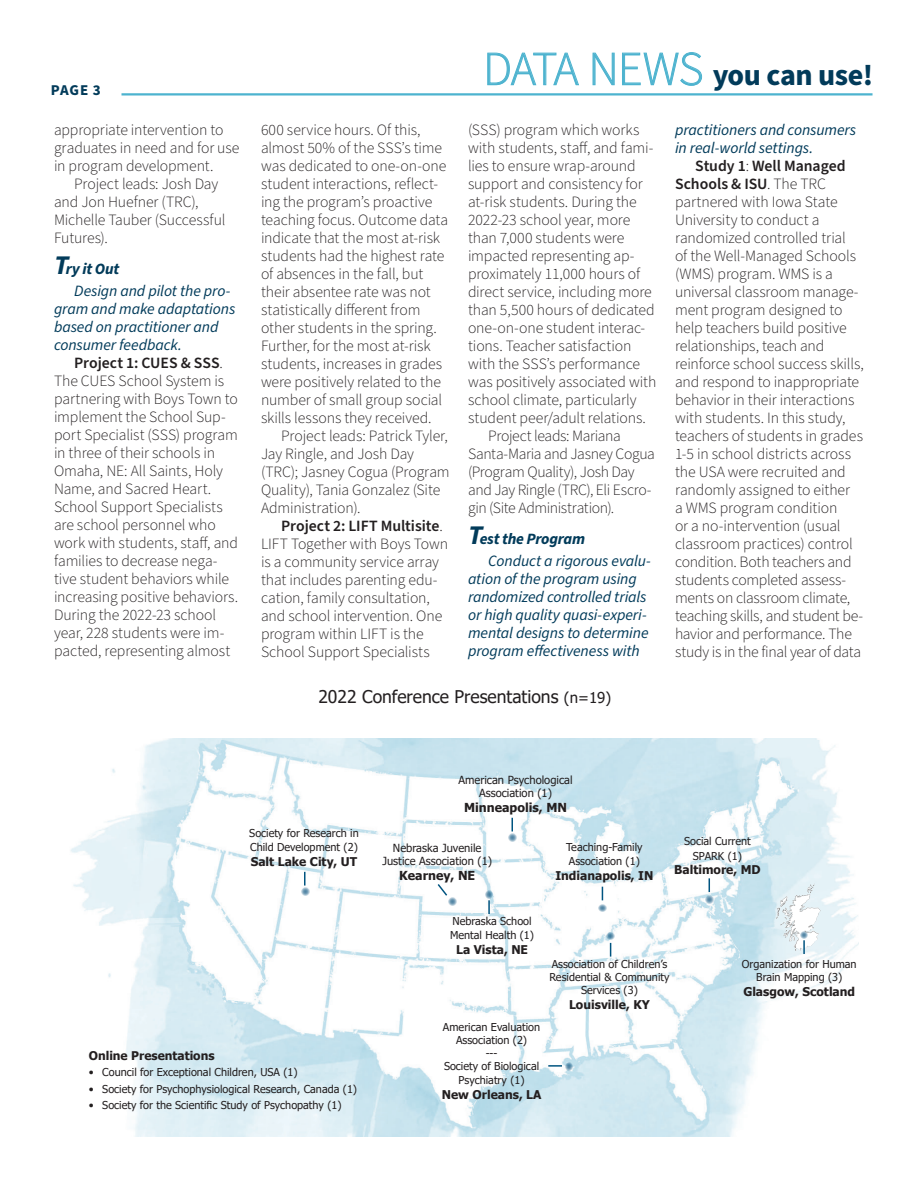
<style>
.page{position:relative;width:918px;height:1188px;background:#fff}
.page>*{position:absolute;margin:0;border:0;box-sizing:border-box;transform-origin:0 0}
.t1{font:700 30px "Source Sans Pro";letter-spacing:-.015em;color:#023b5a}
.t2{font:17.55px "Tahoma";color:#231f20}
.t3{font:300 15.75px/18px "Source Sans Pro";letter-spacing:-.01em;color:#231f20}
.t4{font:italic 15.75px/18px "Source Sans Pro";letter-spacing:-.005em;color:#023b5a}
.t5{font:700 15px "Source Sans Pro";color:#023b5a}
.t6{font:700 12.45px "Tahoma";color:#231f20}
.t7{font:700 12px "Tahoma";color:#231f20}
.t8{font:11.1px/13.4px "Tahoma";color:#231f20;text-align:center}
.t9{font:10.8px/13px "Tahoma";color:#231f20;text-align:center}
.s1{font-weight:700;font-size:27px}
.s2{font-weight:700}
.s3{font-weight:600}
.s4{font-weight:300;font-size:48px;color:#4db3cf}
.s5{font-size:15px}
</style>
<div class="page">
<hr style="left:122px;top:93px;width:751px;height:3px;background:#4db3cf">
<img style="left:70px;top:738px;width:788px;height:399px">
<svg style="left:302px;top:872px;width:7px;height:24px"></svg>
<svg style="left:607px;top:932px;width:7px;height:25px"></svg>
<svg style="left:548px;top:1063px;width:25px;height:8px"></svg>
<svg style="left:705px;top:878px;width:8px;height:26px"></svg>
<svg style="left:599px;top:887px;width:7px;height:25px"></svg>
<svg style="left:485px;top:891px;width:8px;height:23px"></svg>
<svg style="left:509px;top:818px;width:8px;height:24px"></svg>
<svg style="left:436px;top:882px;width:20px;height:23px"></svg>
<svg style="left:803px;top:884px;width:12px;height:12px"></svg>
<svg style="left:800px;top:931px;width:8px;height:23px"></svg>
<p class="t5" style="left:51px;top:80px;width:52px">PAGE 3</p>
<p class="t3" style="left:54px;top:121px;width:187px">appropriate intervention to graduates in need and for use in program development.</p>
<p class="t3" style="left:54px;top:175px;width:173px;text-indent:20px">Project leads: Josh Day and Jon Huefner (TRC),<br>Michelle Tauber (Successful<br>Futures).</p>
<p class="t4" style="left:74px;top:259px;width:158px;line-height:21.3px;text-indent:-20px"><span class="s1">T</span><span class="s2">ry it Out<br></span>Design and pilot the pro-</p>
<p class="t4" style="left:54px;top:300px;width:183px">gram and make adaptations based on practitioner and consumer feedback.</p>
<p class="t3" style="left:54px;top:354px;width:186px;text-indent:20px"><span class="s3">Project 1: CUES &amp; SSS</span>.<br>The CUES School System is partnering with Boys Town to implement the School Sup&shy;port Specialist (SSS) program in three of their schools in<br>Omaha, NE: All Saints, Holy<br>Name, and Sacred Heart.<br>School Support Specialists are school personnel who work with students, staff, and families to decrease nega&shy;tive student behaviors while increasing positive behaviors.<br>During the 2022-23 school year, 228 students were im&shy;pacted, representing almost</p>
<p class="t3" style="left:261px;top:121px;width:189px">600 service hours. Of this, almost 50% of the SSS’s time was dedicated to one-on-one student interactions, reflect&shy;ing the program’s proactive teaching focus. Outcome data indicate that the most at-risk students had the highest rate of absences in the fall, but their absentee rate was not statistically different from other students in the spring.<br>Further, for the most at-risk students, increases in grades were positively related to the number of small group social skills lessons they received.</p>
<p class="t3" style="left:261px;top:427px;width:190px;text-indent:20px">Project leads: Patrick Tyler,<br>Jay Ringle, and Josh Day (TRC); Jasney Cogua (Program<br>Quality), Tania Gonzalez (Site<br>Administration).</p>
<p class="t3" style="left:261px;top:517px;width:189px;text-indent:20px"><span class="s3">Project 2: LIFT Multisite</span>.<br>LIFT Together with Boys Town is a community service array that includes parenting edu&shy;cation, family consultation, and school intervention. One program within LIFT is the<br>School Support Specialists</p>
<h1 class="t1" style="left:483px;top:54px;width:392px"><span class="s4">DATA NEWS</span> you can use!</h1>
<p class="t3" style="left:468px;top:121px;width:173px">(SSS) program which works</p>
<p class="t3" style="left:468px;top:139px;width:187px">with students, staff, and fami-</p>
<p class="t3" style="left:468px;top:157px;width:169px">lies to ensure wrap-around</p>
<p class="t3" style="left:468px;top:175px;width:176px">support and consistency for</p>
<p class="t3" style="left:468px;top:193px;width:170px">at-risk students. During the</p>
<p class="t3" style="left:468px;top:211px;width:164px">2022-23 school year, more</p>
<p class="t3" style="left:468px;top:229px;width:158px">than 7,000 students were</p>
<p class="t3" style="left:468px;top:247px;width:168px">impacted representing ap-</p>
<p class="t3" style="left:468px;top:265px;width:174px">proximately 11,000 hours of</p>
<p class="t3" style="left:468px;top:283px;width:185px">direct service, including more</p>
<p class="t3" style="left:468px;top:301px;width:188px">than 5,500 hours of dedicated</p>
<p class="t3" style="left:468px;top:319px;width:179px">one-on-one student interac-</p>
<p class="t3" style="left:468px;top:337px;width:165px">tions. Teacher satisfaction</p>
<p class="t3" style="left:468px;top:355px;width:174px">with the SSS’s performance</p>
<p class="t3" style="left:468px;top:373px;width:190px">was positively associated with</p>
<p class="t3" style="left:468px;top:391px;width:170px">school climate, particularly</p>
<p class="t3" style="left:468px;top:409px;width:179px">student peer/adult relations.</p>
<p class="t3" style="left:488px;top:427px;width:134px">Project leads: Mariana</p>
<p class="t3" style="left:468px;top:445px;width:188px">Santa-Maria and Jasney Cogua</p>
<p class="t3" style="left:468px;top:463px;width:168px">(Program Quality), Josh Day</p>
<p class="t3" style="left:468px;top:481px;width:185px">and Jay Ringle (TRC), Eli Escro-</p>
<p class="t3" style="left:468px;top:499px;width:148px">gin (Site Administration).</p>
<p class="t4" style="left:488px;top:529px;width:164px;line-height:21.3px;text-indent:-20px"><span class="s1">T</span><span class="s2">est the Program<br></span>Conduct a rigorous evalu-</p>
<p class="t4" style="left:468px;top:570px;width:182px">ation of the program using randomized controlled trials or high quality quasi-experi&shy;mental designs to determine program effectiveness with</p>
<p class="t4" style="left:675px;top:121px;width:183px">practitioners and consumers in real-world settings.</p>
<p class="t3" style="left:675px;top:157px;width:190px;text-indent:20px"><span class="s3">Study 1</span>: <span class="s3">Well Managed<br>Schools &amp; ISU</span>. The TRC partnered with Iowa State<br>University to conduct a randomized controlled trial<br>of the Well-Managed Schools (WMS) program. WMS is a universal classroom manage&shy;ment program designed to help teachers build positive relationships, teach and reinforce school success skills, and respond to inappropriate behavior in their interactions with students. In this study, teachers of students in grades<br>1-5 in school districts across the USA were recruited and randomly assigned to either<br>a WMS program condition<br>or a no-intervention (usual classroom practices) control condition. Both teachers and students completed assess&shy;ments on classroom climate, teaching skills, and student be&shy;havior and performance. The study is in the final year of data</p>
<p class="t2" style="left:318px;top:685px;width:294px">2022 Conference Presentations <span class="s5">(n=19)</span></p>
<p class="t9" style="left:249px;top:826px;width:111px;line-height:14.5px;text-align:left">Society for Research in<br>Child Development (2)</p>
<p class="t7" style="left:251px;top:853px;width:108px">Salt Lake City, UT</p>
<p class="t8" style="left:458px;top:773px;width:116px">American Psychological<br>Association (1)</p>
<p class="t6" style="left:464px;top:799px;width:104px">Minneapolis, MN</p>
<p class="t8" style="left:382px;top:841px;width:111px">Nebraska Juvenile<br>Justice Association (1)</p>
<p class="t6" style="left:399px;top:867px;width:77px">Kearney, NE</p>
<p class="t9" style="left:450px;top:914px;width:85px;line-height:14.5px;text-align:left">Nebraska School<br>Mental Health (1)</p>
<p class="t7" style="left:456px;top:941px;width:73px">La Vista, NE</p>
<p class="t9" style="left:566px;top:840px;width:78px;line-height:14.5px;text-align:left">Teaching-Family<br>Association (1)</p>
<p class="t7" style="left:555px;top:867px;width:99px">Indianapolis, IN</p>
<p class="t9" style="left:684px;top:835px;width:68px;line-height:14.5px">Social Current<br>SPARK (1)</p>
<p class="t7" style="left:674px;top:862px;width:88px">Baltimore, MD</p>
<p class="t9" style="left:549px;top:958px;width:122px">Association of Children’s<br>Residential &amp; Community<br>Services (3)</p>
<p class="t7" style="left:569px;top:996px;width:82px">Louisville, KY</p>
<p class="t9" style="left:742px;top:958px;width:116px">Organization for Human<br>Brain Mapping (3)</p>
<p class="t7" style="left:743px;top:983px;width:113px">Glasgow, Scotland</p>
<p class="t7" style="left:89px;top:1047px;width:127px">Online Presentations</p>
<p class="t9" style="left:89px;top:1066px;width:210px">• Council for Exceptional Children, USA (1)</p>
<p class="t9" style="left:89px;top:1083px;width:270px">• Society for Psychophysiological Research, Canada (1)</p>
<p class="t9" style="left:89px;top:1099px;width:254px">• Society for the Scientific Study of Psychopathy (1)</p>
<p class="t9" style="left:443px;top:1021px;width:99px">American Evaluation<br>Association (2)<br>---<br>Society of Biological</p>
<p class="t9" style="left:459px;top:1074px;width:68px">Psychiatry (1)</p>
<p class="t7" style="left:442px;top:1086px;width:101px">New Orleans, LA</p>
</div>
